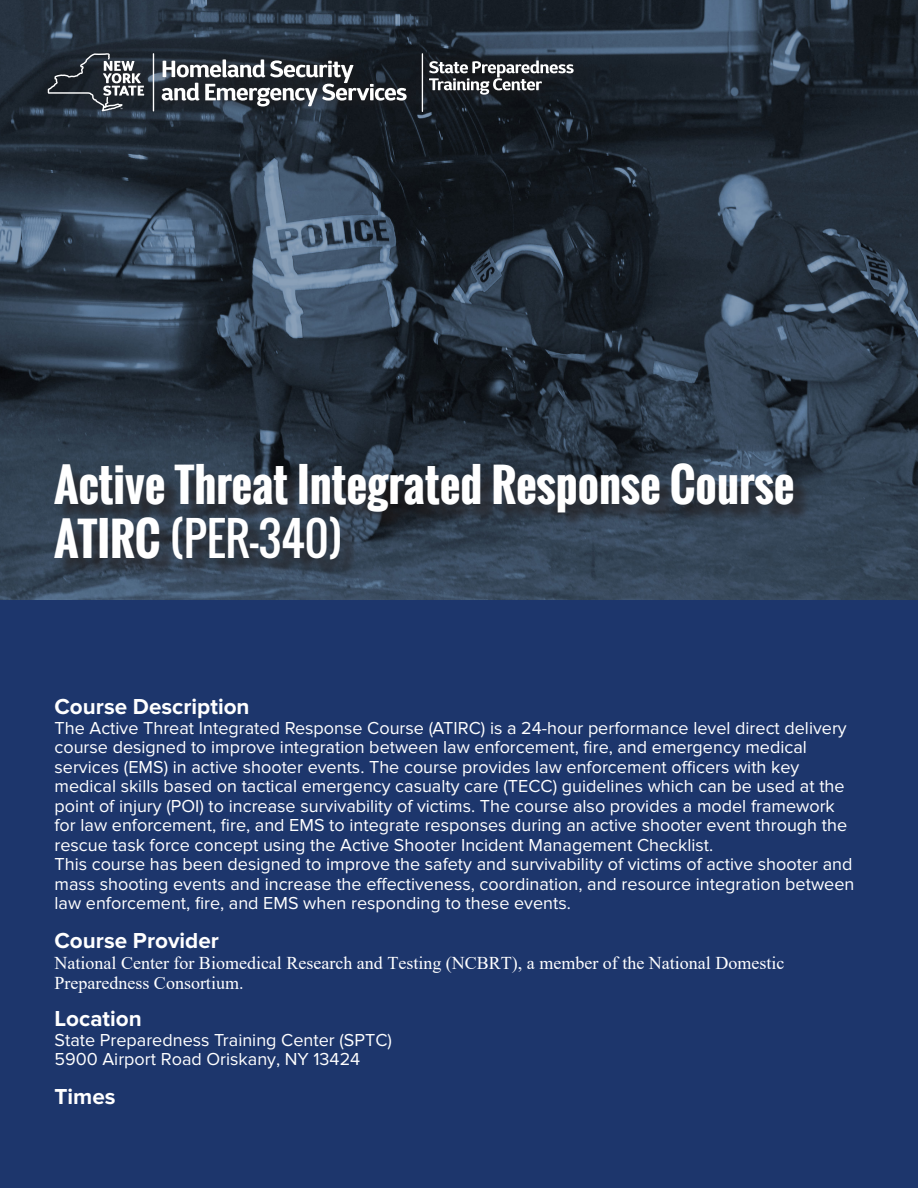
<style>
.page{position:relative;width:918px;height:1188px;background:#1d366c}
.page>*{position:absolute;margin:0;border:0;box-sizing:border-box;transform-origin:0 0}
.t1{font:700 45px/54px "Oswald";color:#fff}
.t2{font:700 22.5px "Proxima Nova";color:#fff}
.t3{font:18px/19.5px "Proxima Nova";color:#fff}
.t4{font:18px/19.5px "Times New Roman";color:#fff}
.s1{font-weight:400}
</style>
<div class="page">
<img style="left:0;top:0;width:918px;height:600px">
<svg style="left:33px;top:38px;width:555px;height:87px"></svg>
<svg style="left:162px;top:59px;width:245px;height:47px"></svg>
<hr style="left:153px;top:53px;width:1px;height:58px;background:#fff">
<svg style="left:48px;top:53px;width:96px;height:58px"></svg>
<hr style="left:422px;top:53px;width:1px;height:59px;background:#fff">
<svg style="left:429px;top:60px;width:145px;height:35px"></svg>
<div style="left:57px;top:467px;width:755px;height:111px;background:#231f20;opacity:.75"></div>
<p class="t1" style="left:54px;top:459px;width:742px">Active Threat Integrated Response Course<br>ATIRC <span class="s1">(PER-340)</span></p>
<p class="t2" style="left:55px;top:694px;width:197px">Course Description</p>
<p class="t3" style="left:55px;top:719px;width:801px">The Active Threat Integrated Response Course (ATIRC) is a 24-hour performance level direct delivery course designed to improve integration between law enforcement, fire, and emergency medical services (EMS) in active shooter events. The course provides law enforcement officers with key medical skills based on tactical emergency casualty care (TECC) guidelines which can be used at the point of injury (POI) to increase survivability of victims. The course also provides a model framework for law enforcement, fire, and EMS to integrate responses during an active shooter event through the rescue task force concept using the Active Shooter Incident Management Checklist.<br>This course has been designed to improve the safety and survivability of victims of active shooter and mass shooting events and increase the effectiveness, coordination, and resource integration between law enforcement, fire, and EMS when responding to these events.</p>
<p class="t2" style="left:55px;top:928px;width:166px">Course Provider</p>
<p class="t4" style="left:55px;top:953px;width:731px">National Center for Biomedical Research and Testing (NCBRT), a member of the National Domestic<br>Preparedness Consortium.</p>
<p class="t2" style="left:55px;top:1006px;width:89px">Location</p>
<p class="t3" style="left:55px;top:1031px;width:339px">State Preparedness Training Center (SPTC)<br>5900 Airport Road Oriskany, NY 13424</p>
<p class="t2" style="left:55px;top:1084px;width:63px">Times</p>
</div>
